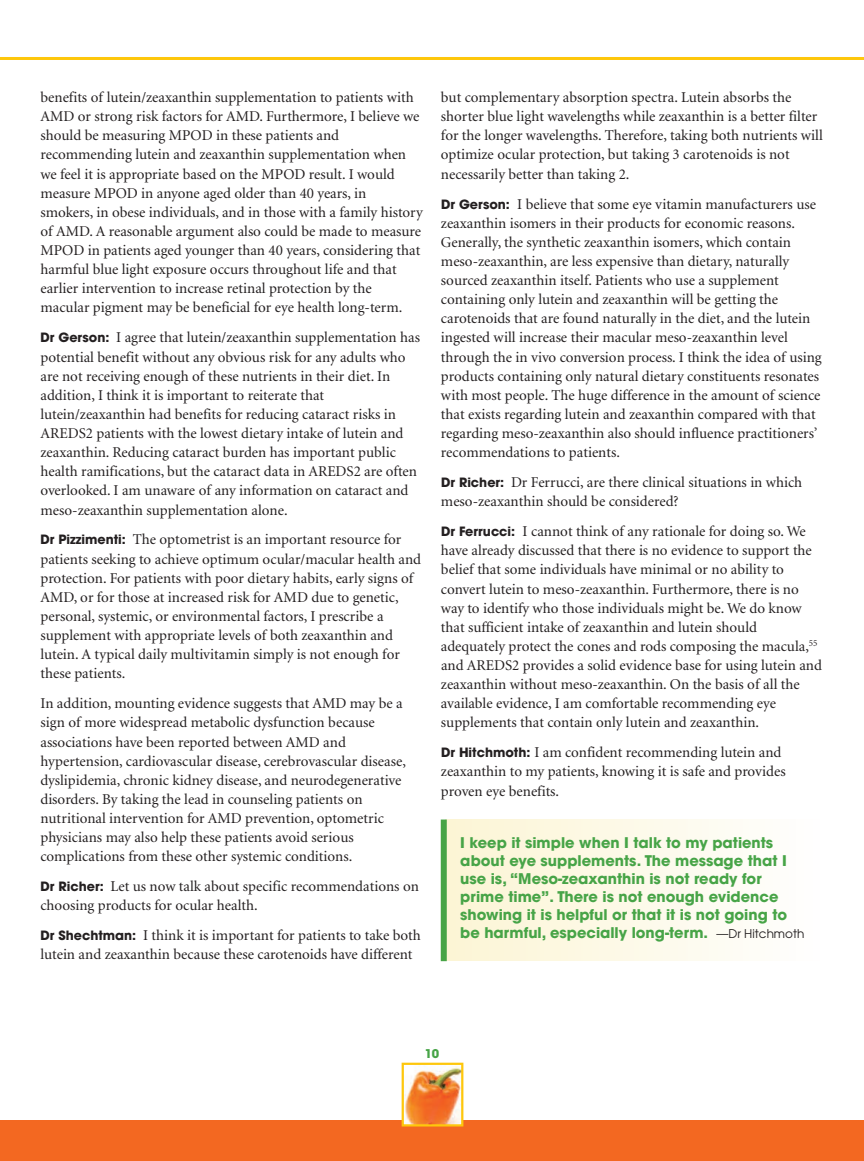
<style>
.page{position:relative;width:864px;height:1161px;background:#fff}
.page>*{position:absolute;margin:0;border:0;box-sizing:border-box;transform-origin:0 0}
.t1{font:15px/19.2px "Minion";color:#231f20}
.t2{font:700 14.7px/18px "Avant Garde";color:#47a447}
.t3{font:700 12px "Avant Garde";color:#47a447}
.s1{font-family:"Avant Garde";font-weight:700;font-size:12.75px}
.s2{font-weight:400;font-size:12px;color:#231f20}
</style>
<div class="page">
<div style="left:0;top:1120px;width:864px;height:41px;background:#f36821"></div>
<img style="left:405px;top:1066px;width:55px;height:58px">
<div style="left:402px;top:1063px;width:61px;height:64px;border:2px solid #fec70c"></div>
<hr style="left:0;top:57px;width:864px;height:3px;background:#fec70c">
<div style="left:441px;top:820px;width:6px;height:141px;background:#47a447"></div>
<p class="t1" style="left:40px;top:89px;width:384px">benefits of lutein/zeaxanthin supplementation to patients with AMD or strong risk factors for AMD. Furthermore, I believe we should be measuring MPOD in these patients and recommending lutein and zeaxanthin supplementation when we feel it is appropriate based on the MPOD result. I would measure MPOD in anyone aged older than 40 years, in smokers, in obese individuals, and in those with a family history of AMD. A reasonable argument also could be made to measure MPOD in patients aged younger than 40 years, considering that harmful blue light exposure occurs throughout life and that earlier intervention to increase retinal protection by the macular pigment may be beneficial for eye health long-term.</p>
<p class="t1" style="left:40px;top:329px;width:381px"><span class="s1">Dr Gerson:</span> I agree that lutein/zeaxanthin supplementation has potential benefit without any obvious risk for any adults who are not receiving enough of these nutrients in their diet. In addition, I think it is important to reiterate that lutein/zeaxanthin had benefits for reducing cataract risks in AREDS2 patients with the lowest dietary intake of lutein and zeaxanthin. Reducing cataract burden has important public health ramifications, but the cataract data in AREDS2 are often overlooked. I am unaware of any information on cataract and meso-zeaxanthin supplementation alone.</p>
<p class="t1" style="left:40px;top:531px;width:382px"><span class="s1">Dr Pizzimenti:</span> The optometrist is an important resource for patients seeking to achieve optimum ocular/macular health and protection. For patients with poor dietary habits, early signs of AMD, or for those at increased risk for AMD due to genetic, personal, systemic, or environmental factors, I prescribe a supplement with appropriate levels of both zeaxanthin and lutein. A typical daily multivitamin simply is not enough for these patients.</p>
<p class="t1" style="left:40px;top:695px;width:367px">In addition, mounting evidence suggests that AMD may be a sign of more widespread metabolic dysfunction because associations have been reported between AMD and hypertension, cardiovascular disease, cerebrovascular disease, dyslipidemia, chronic kidney disease, and neurodegenerative disorders. By taking the lead in counseling patients on nutritional intervention for AMD prevention, optometric physicians may also help these patients avoid serious complications from these other systemic conditions.</p>
<p class="t1" style="left:40px;top:878px;width:380px"><span class="s1">Dr Richer:</span> Let us now talk about specific recommendations on choosing products for ocular health.</p>
<p class="t1" style="left:40px;top:927px;width:382px"><span class="s1">Dr Shechtman:</span> I think it is important for patients to take both lutein and zeaxanthin because these carotenoids have different</p>
<p class="t1" style="left:441px;top:89px;width:383px">but complementary absorption spectra. Lutein absorbs the shorter blue light wavelengths while zeaxanthin is a better filter for the longer wavelengths. Therefore, taking both nutrients will optimize ocular protection, but taking 3 carotenoids is not necessarily better than taking 2.</p>
<p class="t1" style="left:441px;top:195px;width:382px"><span class="s1">Dr Gerson:</span> I believe that some eye vitamin manufacturers use zeaxanthin isomers in their products for economic reasons.<br>Generally, the synthetic zeaxanthin isomers, which contain meso-zeaxanthin, are less expensive than dietary, naturally sourced zeaxanthin itself. Patients who use a supplement containing only lutein and zeaxanthin will be getting the carotenoids that are found naturally in the diet, and the lutein ingested will increase their macular meso-zeaxanthin level through the in vivo conversion process. I think the idea of using products containing only natural dietary constituents resonates with most people. The huge difference in the amount of science that exists regarding lutein and zeaxanthin compared with that regarding meso-zeaxanthin also should influence practitioners’ recommendations to patients.</p>
<p class="t1" style="left:441px;top:474px;width:363px"><span class="s1">Dr Richer:</span> Dr Ferrucci, are there clinical situations in which meso-zeaxanthin should be considered?</p>
<p class="t1" style="left:441px;top:523px;width:383px"><span class="s1">Dr Ferrucci:</span> I cannot think of any rationale for doing so. We have already discussed that there is no evidence to support the belief that some individuals have minimal or no ability to convert lutein to meso-zeaxanthin. Furthermore, there is no way to identify who those individuals might be. We do know that sufficient intake of zeaxanthin and lutein should adequately protect the cones and rods composing the macula,<sup>55 </sup>and AREDS2 provides a solid evidence base for using lutein and zeaxanthin without meso-zeaxanthin. On the basis of all the available evidence, I am comfortable recommending eye supplements that contain only lutein and zeaxanthin.</p>
<p class="t1" style="left:441px;top:744px;width:346px"><span class="s1">Dr Hitchmoth:</span> I am confident recommending lutein and zeaxanthin to my patients, knowing it is safe and provides proven eye benefits.</p>
<p class="t2" style="left:460px;top:835px;width:346px">I keep it simple when I talk to my patients about eye supplements. The message that I use is, “Meso-zeaxanthin is not ready for prime time”. There is not enough evidence showing it is helpful or that it is not going to be harmful, especially long-term. <span class="s2">—Dr Hitchmoth</span></p>
<p class="t3" style="left:425px;top:1049px;width:16px">10</p>
</div>
